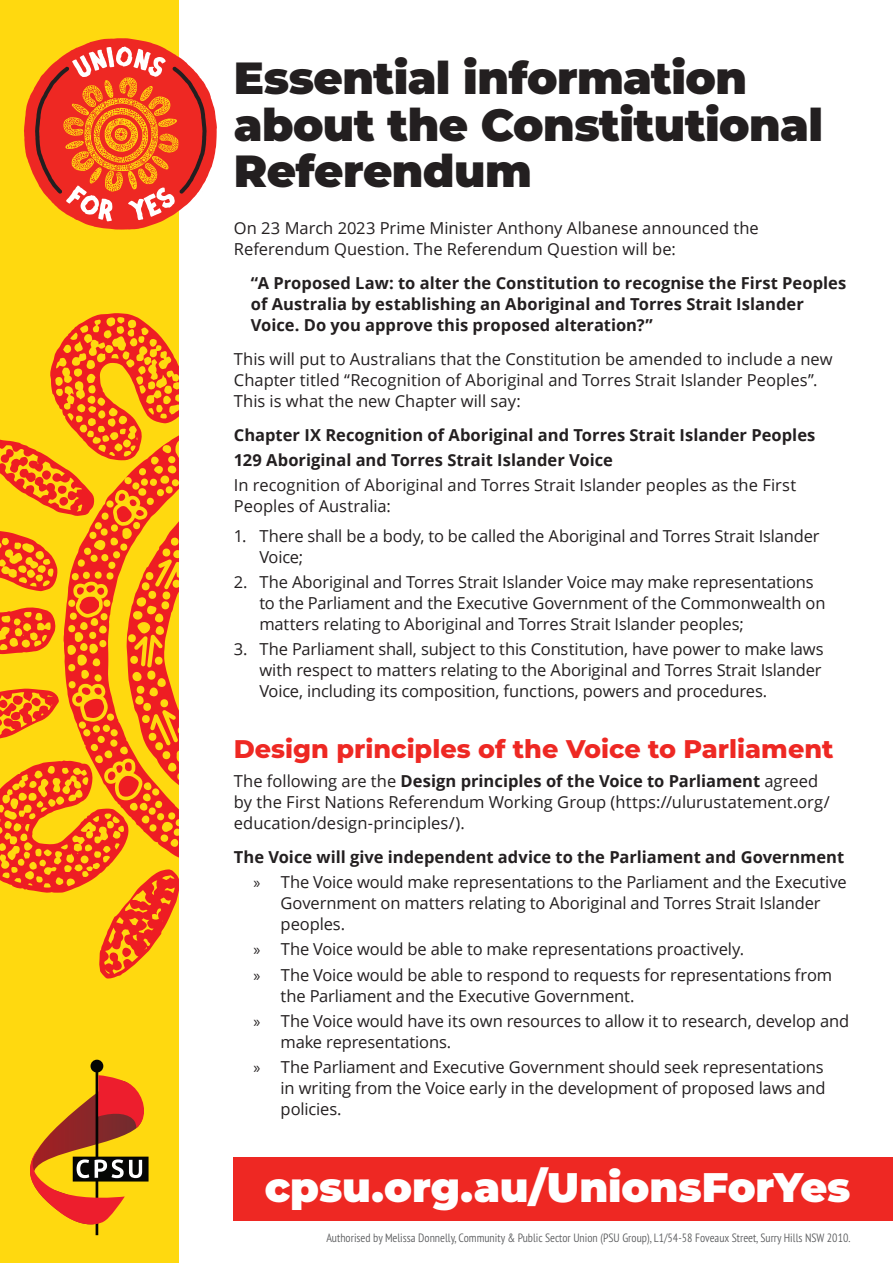
<style>
.page{position:relative;width:893px;height:1263px;background:#fff}
.page>*{position:absolute;margin:0;border:0;box-sizing:border-box;transform-origin:0 0}
.t1{font:900 45px/46.5px "Montserrat";letter-spacing:-.01em;color:#231f20}
.Header_White{font:900 41.25px "Montserrat";color:#fff}
.SubHeader_red{font:800 25.5px "Montserrat";color:#ee2823}
.Body{font:16.5px/21px "Open Sans";letter-spacing:-.005em;color:#231f20}
.Body-2{font:700 16.5px/21px "Open Sans";color:#231f20}
.Footnotes{font:300 condensed 12px "PT Sans Pro";color:#57585a}
.s1{font-weight:700}
.s2{font-family:"Myriad Pro"}
</style>
<div class="page">
<div style="left:0;top:0;width:179px;height:1263px;background:#ffd90f"></div>
<svg style="left:0;top:313px;width:179px;height:666px"></svg>
<svg style="left:24px;top:38px;width:193px;height:192px"></svg>
<div style="left:234px;top:1157px;width:659px;height:63px;background:#ee2823"></div>
<svg style="left:30px;top:1060px;width:119px;height:175px"></svg>
<p class="t1" style="left:234px;top:52px;width:591px">Essential information about the Constitutional<br>Referendum</p>
<p class="Body" style="left:234px;top:218px;width:526px">On 23 March 2023 Prime Minister Anthony Albanese announced the<br>Referendum Question. The Referendum Question will be:</p>
<p class="Body-2" style="left:251px;top:272px;width:597px">“A Proposed Law: to alter the Constitution to recognise the First Peoples of Australia by establishing an Aboriginal and Torres Strait Islander<br>Voice. Do you approve this proposed alteration?”</p>
<p class="Body" style="left:234px;top:348px;width:600px">This will put to Australians that the Constitution be amended to include a new<br>Chapter titled “Recognition of Aboriginal and Torres Strait Islander Peoples”.<br>This is what the new Chapter will say:</p>
<p class="Body-2" style="left:234px;top:424px;width:583px">Chapter IX Recognition of Aboriginal and Torres Strait Islander Peoples</p>
<p class="Body-2" style="left:234px;top:449px;width:381px">129 Aboriginal and Torres Strait Islander Voice</p>
<p class="Body" style="left:234px;top:474px;width:564px">In recognition of Aboriginal and Torres Strait Islander peoples as the First<br>Peoples of Australia:</p>
<p class="Body" style="left:259px;top:525px;width:562px;text-indent:-26px">1. There shall be a body, to be called the Aboriginal and Torres Strait Islander<br>Voice;</p>
<p class="Body" style="left:259px;top:571px;width:568px;text-indent:-26px">2. The Aboriginal and Torres Strait Islander Voice may make representations to the Parliament and the Executive Government of the Commonwealth on matters relating to Aboriginal and Torres Strait Islander peoples;</p>
<p class="Body" style="left:259px;top:638px;width:566px;text-indent:-26px">3. The Parliament shall, subject to this Constitution, have power to make laws with respect to matters relating to the Aboriginal and Torres Strait Islander<br>Voice, including its composition, functions, powers and procedures.</p>
<p class="SubHeader_red" style="left:234px;top:730px;width:601px">Design principles of the Voice to Parliament</p>
<p class="Body" style="left:234px;top:770px;width:597px">The following are the <span class="s1">Design principles of the Voice to Parliament</span> agreed by the First Nations Referendum Working Group (https://ulurustatement.org/ education/design-principles/).</p>
<p class="Body-2" style="left:234px;top:846px;width:612px">The Voice will give independent advice to the Parliament and Government</p>
<p class="Body" style="left:281px;top:871px;width:568px;text-indent:-27px"><span class="s2">»</span> The Voice would make representations to the Parliament and the Executive<br>Government on matters relating to Aboriginal and Torres Strait Islander peoples.</p>
<p class="Body" style="left:254px;top:938px;width:492px"><span class="s2">»</span> The Voice would be able to make representations proactively.</p>
<p class="Body" style="left:281px;top:964px;width:553px;text-indent:-27px"><span class="s2">»</span> The Voice would be able to respond to requests for representations from the Parliament and the Executive Government.</p>
<p class="Body" style="left:281px;top:1010px;width:570px;text-indent:-27px"><span class="s2">»</span> The Voice would have its own resources to allow it to research, develop and make representations.</p>
<p class="Body" style="left:281px;top:1056px;width:546px;text-align:justify;text-indent:-27px"><span class="s2">»</span> The Parliament and Executive Government should seek representations in writing from the Voice early in the development of proposed laws and policies.</p>
<p class="Header_White" style="left:265px;top:1156px;width:587px">cpsu.org.au/UnionsForYes</p>
<p class="Footnotes" style="left:326px;top:1230px;width:526px">Authorised by Melissa Donnelly, Community &amp; Public Sector Union (PSU Group), L1/54-58 Foveaux Street, Surry Hills NSW 2010.</p>
</div>
